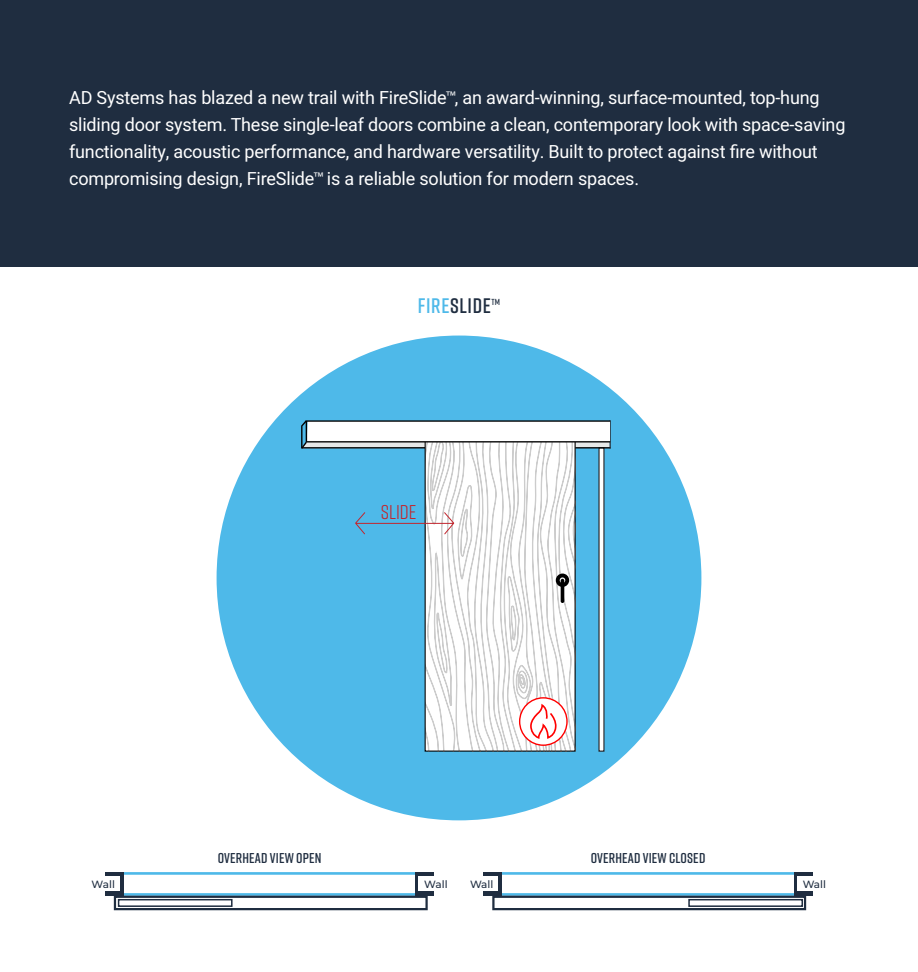
<style>
.page{position:relative;width:918px;height:972px;background:#fff}
.page>*{position:absolute;margin:0;border:0;box-sizing:border-box;transform-origin:0 0}
.Paragraph_Style_1{font:600 21px "Rift";letter-spacing:.03em;color:#1f2d40}
.t1{font:19.95px "Rift";color:#c2262e}
.Paragraph_Style_1-2{font:18px/27px "Heebo";letter-spacing:-.01em;color:#fff}
.Paragraph_Style_1-3{font:600 14.25px "Rift";letter-spacing:.01em;color:#1f2d40}
.Paragraph_Style_1-4{font:500 10.5px "Montserrat";color:#1f2d40}
.Paragraph_Style_1-5{font:600 8.7px "Rift";color:#1f2d40}
.s1{font-family:"Acumin Pro";font-weight:300}
.s2{color:#4eb9e9}
</style>
<div class="page">
<div style="left:0;top:0;width:918px;height:267px;background:#1f2d40"></div>
<div style="left:217px;top:336px;width:484px;height:484px;background:#4eb9e9;border-radius:50%"></div>
<hr style="left:122px;top:893px;width:299px;height:3px;background:#4eb9e9">
<hr style="left:122px;top:872px;width:295px;height:3px;background:#4eb9e9">
<svg style="left:415px;top:872px;width:19px;height:24px"></svg>
<div style="left:419px;top:877px;width:19px;height:14px;background:#fff"></div>
<div style="left:105px;top:872px;width:19px;height:24px;background:#1f2d40"></div>
<div style="left:101px;top:877px;width:19px;height:14px;background:#fff"></div>
<div style="left:114px;top:896px;width:314px;height:14px;border:2px solid #1f2d40"></div>
<div style="left:118px;top:899px;width:115px;height:8px;border:2px solid #1f2d40"></div>
<hr style="left:500px;top:893px;width:299px;height:3px;background:#4eb9e9">
<hr style="left:501px;top:872px;width:294px;height:3px;background:#4eb9e9">
<div style="left:794px;top:872px;width:19px;height:24px;background:#1f2d40"></div>
<div style="left:797px;top:877px;width:19px;height:14px;background:#fff"></div>
<div style="left:483px;top:872px;width:19px;height:24px;background:#1f2d40"></div>
<div style="left:479px;top:877px;width:19px;height:14px;background:#fff"></div>
<div style="left:492px;top:896px;width:314px;height:14px;border:2px solid #1f2d40"></div>
<div style="left:688px;top:899px;width:115px;height:8px;border:2px solid #1f2d40"></div>
<div style="left:599px;top:448px;width:5px;height:303px;background:#fff"></div>
<svg style="left:427px;top:449px;width:147px;height:301px;background:#f1f0f0"></svg>
<svg style="left:301px;top:420px;width:310px;height:29px;background:#d5d8da"></svg>
<svg style="left:556px;top:574px;width:13px;height:13px"></svg>
<svg style="left:560px;top:577px;width:5px;height:6px"></svg>
<hr style="left:561px;top:579px;width:3px;height:24px;background:#000;border-radius:2px">
<svg style="left:520px;top:698px;width:47px;height:47px"></svg>
<div style="left:519px;top:697px;width:49px;height:49px;border:1px solid #f00;border-radius:50%"></div>
<svg style="left:529px;top:702px;width:27px;height:38px"></svg>
<svg style="left:355px;top:511px;width:100px;height:24px"></svg>
<p class="Paragraph_Style_1-2" style="left:69px;top:84px;width:778px">AD Systems has blazed a new trail with FireSlide<span class="s1">™</span>, an award-winning, surface-mounted, top-hung sliding door system. These single-leaf doors combine a clean, contemporary look with space-saving functionality, acoustic performance, and hardware versatility. Built to protect against fire without compromising design, FireSlide<span class="s1">™</span> is a reliable solution for modern spaces.</p>
<p class="Paragraph_Style_1" style="left:418px;top:291px;width:75px"><span class="s2">FIRE</span>SLIDE</p>
<p class="Paragraph_Style_1-5" style="left:492px;top:296px;width:10px">TM</p>
<p class="t1" style="left:381px;top:498px;width:37px">slide</p>
<p class="Paragraph_Style_1-3" style="left:218px;top:848px;width:105px">OVERHEAD VIEW OPEN</p>
<p class="Paragraph_Style_1-4" style="left:92px;top:877px;width:25px">Wall</p>
<p class="Paragraph_Style_1-4" style="left:424px;top:877px;width:25px">Wall</p>
<p class="Paragraph_Style_1-3" style="left:591px;top:848px;width:116px">OVERHEAD VIEW CLOSED</p>
<p class="Paragraph_Style_1-4" style="left:470px;top:877px;width:25px">Wall</p>
<p class="Paragraph_Style_1-4" style="left:803px;top:877px;width:25px">Wall</p>
</div>
